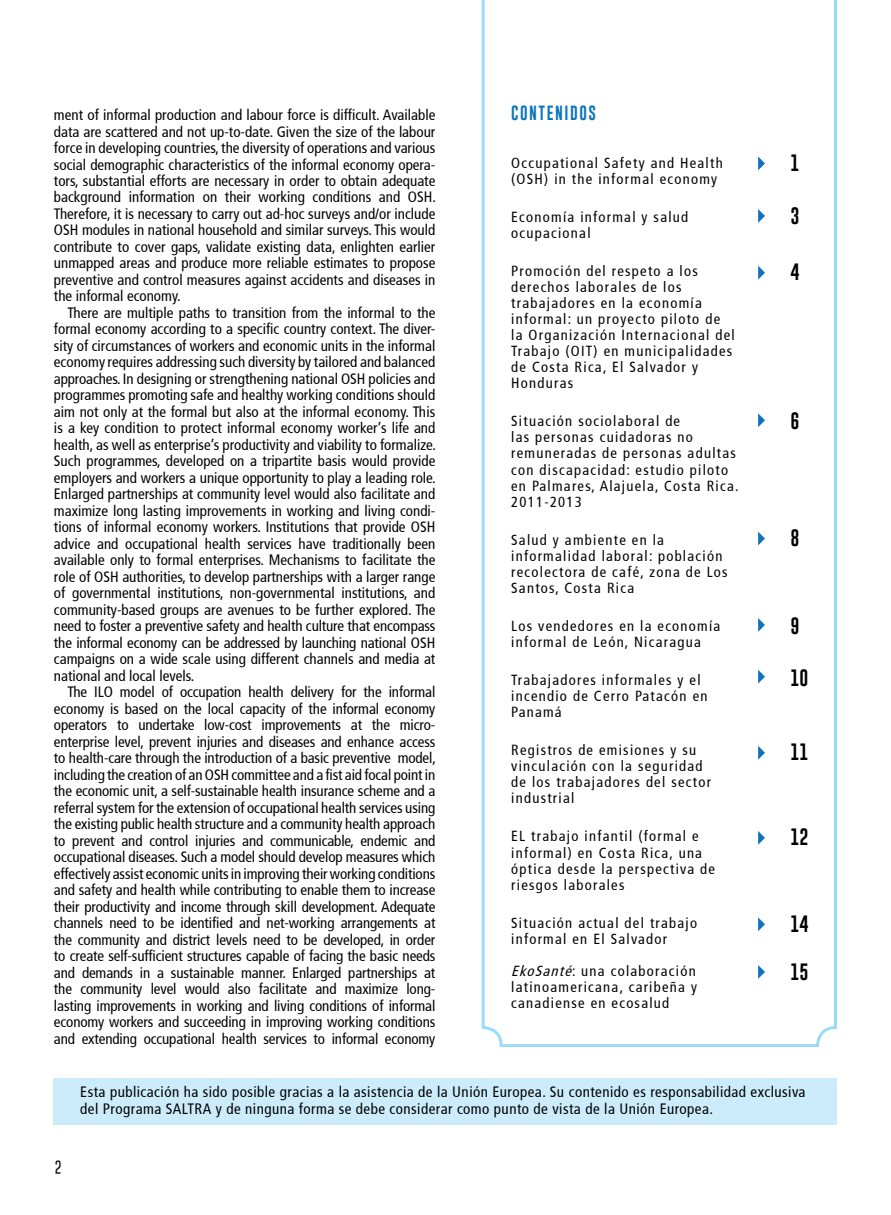
<style>
.page{position:relative;width:891px;height:1215px;background:#fff}
.page>*{position:absolute;margin:0;border:0;box-sizing:border-box;transform-origin:0 0}
.t1{font:17.25px "Gobold";color:#000}
.t2{font:condensed 15px/16.5px "Frutiger";letter-spacing:.03em;color:#000;text-align:justify}
.t3{font:15px "Gobold";letter-spacing:.1em;color:#0b74bb}
.t4{font:condensed 14.7px/16px "Frutiger";letter-spacing:.085em;color:#000}
.t5{font:300 14.25px "Gobold";color:#000}
.s1{font-style:italic}
</style>
<div class="page">
<div style="left:54px;top:1078px;width:783px;height:47px;background:#ccecfc"></div>
<svg style="left:481px;top:0;width:356px;height:1047px"></svg>
<svg style="left:758px;top:157px;width:7px;height:13px"></svg>
<svg style="left:758px;top:209px;width:7px;height:14px"></svg>
<svg style="left:758px;top:266px;width:7px;height:14px"></svg>
<svg style="left:758px;top:413px;width:7px;height:14px"></svg>
<svg style="left:758px;top:532px;width:7px;height:13px"></svg>
<svg style="left:758px;top:670px;width:7px;height:14px"></svg>
<svg style="left:758px;top:618px;width:7px;height:14px"></svg>
<svg style="left:758px;top:746px;width:7px;height:14px"></svg>
<svg style="left:758px;top:831px;width:7px;height:14px"></svg>
<svg style="left:758px;top:917px;width:7px;height:14px"></svg>
<svg style="left:758px;top:965px;width:7px;height:14px"></svg>
<p class="t2" style="left:54px;top:107px;width:383px">ment of informal production and labour force is difficult. Available data are scattered and not up-to-date. Given the size of the labour force in developing countries, the diversity of operations and various social demographic characteristics of the informal economy opera&shy;tors, substantial efforts are necessary in order to obtain adequate background information on their working conditions and OSH.<br>Therefore, it is necessary to carry out ad-hoc surveys and/or include OSH modules in national household and similar surveys. This would contribute to cover gaps, validate existing data, enlighten earlier unmapped areas and produce more reliable estimates to propose preventive and control measures against accidents and diseases in the informal economy.</p>
<p class="t2" style="left:54px;top:305px;width:383px;text-indent:14px">There are multiple paths to transition from the informal to the formal economy according to a specific country context. The diver&shy;sity of circumstances of workers and economic units in the informal economy requires addressing such diversity by tailored and balanced approaches. In designing or strengthening national OSH policies and programmes promoting safe and healthy working conditions should aim not only at the formal but also at the informal economy. This is a key condition to protect informal economy worker’s life and health, as well as enterprise’s productivity and viability to formalize.<br>Such programmes, developed on a tripartite basis would provide employers and workers a unique opportunity to play a leading role.<br>Enlarged partnerships at community level would also facilitate and maximize long lasting improvements in working and living condi&shy;tions of informal economy workers. Institutions that provide OSH advice and occupational health services have traditionally been available only to formal enterprises. Mechanisms to facilitate the role of OSH authorities, to develop partnerships with a larger range of governmental institutions, non-governmental institutions, and community-based groups are avenues to be further explored. The need to foster a preventive safety and health culture that encompass the informal economy can be addressed by launching national OSH campaigns on a wide scale using different channels and media at national and local levels.</p>
<p class="t2" style="left:54px;top:684px;width:383px;text-indent:14px">The ILO model of occupation health delivery for the informal economy is based on the local capacity of the informal economy operators to undertake low-cost improvements at the micro&shy;enterprise level, prevent injuries and diseases and enhance access to health-care through the introduction of a basic preventive model, including the creation of an OSH committee and a fist aid focal point in the economic unit, a self-sustainable health insurance scheme and a referral system for the extension of occupational health services using the existing public health structure and a community health approach to prevent and control injuries and communicable, endemic and occupational diseases. Such a model should develop measures which effectively assist economic units in improving their working conditions and safety and health while contributing to enable them to increase their productivity and income through skill development. Adequate channels need to be identified and net-working arrangements at the community and district levels need to be developed, in order to create self-sufficient structures capable of facing the basic needs and demands in a sustainable manner. Enlarged partnerships at the community level would also facilitate and maximize long&shy;lasting improvements in working and living conditions of informal economy workers and succeeding in improving working conditions and extending occupational health services to informal economy</p>
<p class="t3" style="left:511px;top:103px;width:86px">CONTENIDOS</p>
<p class="t4" style="left:511px;top:155px;width:213px">Occupational Safety and Health (OSH) in the informal economy</p>
<p class="t4" style="left:511px;top:209px;width:179px">Economía informal y salud ocupacional</p>
<p class="t4" style="left:511px;top:263px;width:225px">Promoción del respeto a los derechos laborales de los trabajadores en la economía informal: un proyecto piloto de la Organización Internacional del<br>Trabajo (OIT) en municipalidades de Costa Rica, El Salvador y<br>Honduras</p>
<p class="t4" style="left:511px;top:413px;width:229px">Situación sociolaboral de<br>las personas cuidadoras no remuneradas de personas adultas con discapacidad: estudio piloto en Palmares, Alajuela, Costa Rica.<br>2011-2013</p>
<p class="t4" style="left:511px;top:532px;width:218px">Salud y ambiente en la informalidad laboral: población recolectora de café, zona de Los<br>Santos, Costa Rica</p>
<p class="t4" style="left:511px;top:618px;width:211px">Los vendedores en la economía informal de León, Nicaragua</p>
<p class="t4" style="left:511px;top:672px;width:198px">Trabajadores informales y el incendio de Cerro Patacón en<br>Panamá</p>
<p class="t4" style="left:511px;top:742px;width:201px">Registros de emisiones y su vinculación con la seguridad de los trabajadores del sector industrial</p>
<p class="t4" style="left:511px;top:828px;width:205px">EL trabajo infantil (formal e informal) en Costa Rica, una óptica desde la perspectiva de riesgos laborales</p>
<p class="t4" style="left:511px;top:915px;width:187px">Situación actual del trabajo informal en El Salvador</p>
<p class="t4" style="left:511px;top:963px;width:187px;text-align:justify"><span class="s1">EkoSanté</span>: una colaboración latinoamericana, caribeña y canadiense en ecosalud</p>
<p class="t1" style="left:791px;top:152px;width:11px">1</p>
<p class="t1" style="left:791px;top:205px;width:11px">3</p>
<p class="t1" style="left:791px;top:261px;width:11px">4</p>
<p class="t1" style="left:791px;top:410px;width:11px">6</p>
<p class="t1" style="left:791px;top:527px;width:11px">8</p>
<p class="t1" style="left:791px;top:614px;width:11px">9</p>
<p class="t1" style="left:791px;top:666px;width:19px">10</p>
<p class="t1" style="left:791px;top:741px;width:20px">11</p>
<p class="t1" style="left:791px;top:826px;width:20px">12</p>
<p class="t1" style="left:791px;top:913px;width:20px">14</p>
<p class="t1" style="left:791px;top:960px;width:20px">15</p>
<p class="t5" style="left:55px;top:1158px;width:8px">2</p>
<p class="t2" style="left:80px;top:1083px;width:727px;line-height:17.2px">Esta publicación ha sido posible gracias a la asistencia de la Unión Europea. Su contenido es responsabilidad exclusiva del Programa SALTRA y de ninguna forma se debe considerar como punto de vista de la Unión Europea.</p>
</div>
